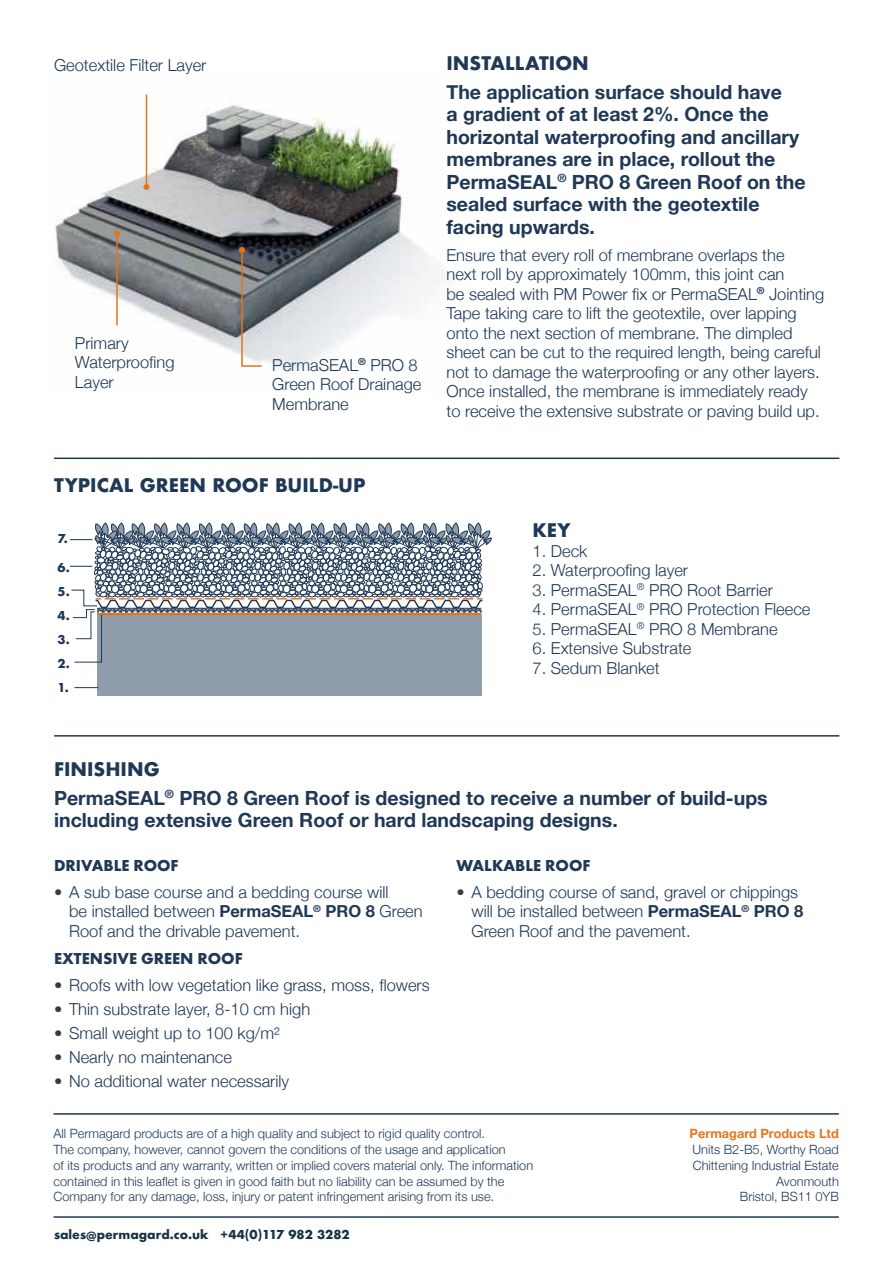
<style>
.page{position:relative;width:893px;height:1263px;background:#fff}
.page>*{position:absolute;margin:0;border:0;box-sizing:border-box;transform-origin:0 0}
.t1{font:700 19.5px/22.5px "Helvetica Neue";color:#1f3855}
.t2{font:700 18.3px "Futura";color:#1f3855}
.t3{font:300 16.5px/19.5px "Helvetica Neue";color:#1f3855}
.t4{font:700 16.5px "Futura PT";color:#1f3855}
.t5{font:700 13.5px "Futura PT";color:#1f3855}
.t6{font:300 12.75px/15.8px "Helvetica Neue";color:#1f3855}
.t7{font:700 12.75px "Helvetica Neue";color:#e67518}
.t8{font:700 12px "Futura";color:#153243}
.s1{color:#3c3c3b}
.s2{font-weight:700}
</style>
<div class="page">
<hr style="left:54px;top:458px;width:785px;height:1px;background:#1f3855">
<hr style="left:54px;top:735px;width:785px;height:2px;background:#1f3855">
<img style="left:55px;top:94px;width:393px;height:278px">
<hr style="left:146px;top:94px;width:1px;height:93px;background:#e67518">
<svg style="left:143px;top:184px;width:6px;height:6px"></svg>
<svg style="left:239px;top:247px;width:24px;height:120px;background:#918d8b"></svg>
<hr style="left:116px;top:233px;width:2px;height:92px;background:#e67518">
<svg style="left:114px;top:230px;width:6px;height:6px"></svg>
<div style="left:97px;top:615px;width:384px;height:81px;background:#8f9caa"></div>
<svg style="left:74px;top:687px;width:24px;height:1px"></svg>
<svg style="left:70px;top:522px;width:422px;height:141px"></svg>
<hr style="left:54px;top:1216px;width:785px;height:2px;background:#1f3855">
<hr style="left:54px;top:1113px;width:785px;height:2px;background:#1f3855">
<p class="t3" style="left:54px;top:54px;width:154px">Geotextile Filter Layer</p>
<p class="t3" style="left:75px;top:332px;width:101px">Primary<br>Waterproofing<br>Layer</p>
<p class="t3" style="left:272px;top:354px;width:151px">PermaSEAL<sup>®</sup> PRO 8<br>Green Roof Drainage<br>Membrane</p>
<p class="t2" style="left:54px;top:472px;width:313px">TYPICAL GREEN ROOF BUILD-UP</p>
<p class="t5" style="left:58px;top:529px;width:12px">7.</p>
<p class="t5" style="left:58px;top:559px;width:14px">6.</p>
<p class="t5" style="left:58px;top:583px;width:14px">5.</p>
<p class="t5" style="left:58px;top:607px;width:14px">4.</p>
<p class="t5" style="left:58px;top:631px;width:14px">3.</p>
<p class="t5" style="left:58px;top:655px;width:14px">2.</p>
<p class="t5" style="left:58px;top:679px;width:13px">1.</p>
<p class="t2" style="left:446px;top:50px;width:144px">INSTALLATION</p>
<p class="t1" style="left:446px;top:81px;width:361px">The application surface should have<br>a gradient of at least 2%. Once the horizontal waterproofing and ancillary membranes are in place, rollout the PermaSEAL<sup>®</sup> PRO 8 Green Roof on the sealed surface with the geotextile facing upwards.</p>
<p class="t3" style="left:446px;top:244px;width:379px">Ensure that every roll of membrane overlaps the<br>next roll by approximately 100mm, this joint can<br>be sealed with PM Power fix or PermaSEAL<sup>®</sup> Jointing Tape taking care to lift the geotextile, over lapping onto the next section of membrane. The dimpled sheet can be cut to the required length, being careful not to damage the waterproofing or any other layers.<br>Once installed, the membrane is immediately ready to receive the extensive substrate or paving build up.</p>
<p class="t2" style="left:532px;top:517px;width:40px">KEY</p>
<p class="t3" style="left:532px;top:540px;width:57px">1. Deck</p>
<p class="t3" style="left:532px;top:559px;width:157px">2. Waterproofing layer</p>
<p class="t3" style="left:532px;top:579px;width:242px">3. PermaSEAL<sup>®</sup> PRO Root Barrier</p>
<p class="t3" style="left:533px;top:598px;width:279px">4. PermaSEAL<sup>®</sup> PRO Protection Fleece</p>
<p class="t3" style="left:533px;top:618px;width:247px">5. PermaSEAL<sup>®</sup> PRO 8 Membrane</p>
<p class="t3" style="left:533px;top:637px;width:160px">6. Extensive Substrate</p>
<p class="t3" style="left:533px;top:657px;width:129px">7. Sedum Blanket</p>
<p class="t2" style="left:54px;top:756px;width:107px">FINISHING</p>
<p class="t1" style="left:54px;top:787px;width:715px">PermaSEAL<sup>®</sup> PRO 8 Green Roof is designed to receive a number of build-ups including extensive Green Roof or hard landscaping designs.</p>
<p class="t4" style="left:54px;top:855px;width:126px">DRIVABLE ROOF</p>
<p class="t3" style="left:69px;top:881px;width:355px;text-indent:-15px"><span class="s1">•</span> A sub base course and a bedding course will<br>be installed between <span class="s2">PermaSEAL</span><sup>®</sup> <span class="s2">PRO 8</span> Green<br>Roof and the drivable pavement.</p>
<p class="t4" style="left:54px;top:948px;width:190px">EXTENSIVE GREEN ROOF</p>
<p class="t3" style="left:54px;top:974px;width:377px"><span class="s1">•</span> Roofs with low vegetation like grass, moss, flowers</p>
<p class="t3" style="left:54px;top:998px;width:258px"><span class="s1">•</span> Thin substrate layer, 8-10 cm high</p>
<p class="t3" style="left:54px;top:1022px;width:227px"><span class="s1">•</span> Small weight up to 100 kg/m²</p>
<p class="t3" style="left:54px;top:1046px;width:179px"><span class="s1">•</span> Nearly no maintenance</p>
<p class="t3" style="left:54px;top:1070px;width:237px"><span class="s1">•</span> No additional water necessarily</p>
<p class="t4" style="left:456px;top:855px;width:135px">WALKABLE ROOF</p>
<p class="t3" style="left:471px;top:881px;width:333px;text-indent:-15px"><span class="s1">•</span> A bedding course of sand, gravel or chippings will be installed between <span class="s2">PermaSEAL</span><sup>®</sup> <span class="s2">PRO 8<br></span>Green Roof and the pavement.</p>
<p class="t6" style="left:54px;top:1125px;width:481px">All Permagard products are of a high quality and subject to rigid quality control.<br>The company, however, cannot govern the conditions of the usage and application<br>of its products and any warranty, written or implied covers material only. The information contained in this leaflet is given in good faith but no liability can be assumed by the Company for any damage, loss, injury or patent infringement arising from its use.</p>
<p class="t7" style="left:690px;top:1124px;width:151px">Permagard Products Ltd</p>
<p class="t6" style="left:692px;top:1141px;width:148px;text-align:right">Units B2-B5, Worthy Road<br>Chittening Industrial Estate<br>Avonmouth<br>Bristol, BS11 0YB</p>
<p class="t8" style="left:54px;top:1226px;width:297px">sales@permagard.co.uk +44(0)117 982 3282</p>
</div>
